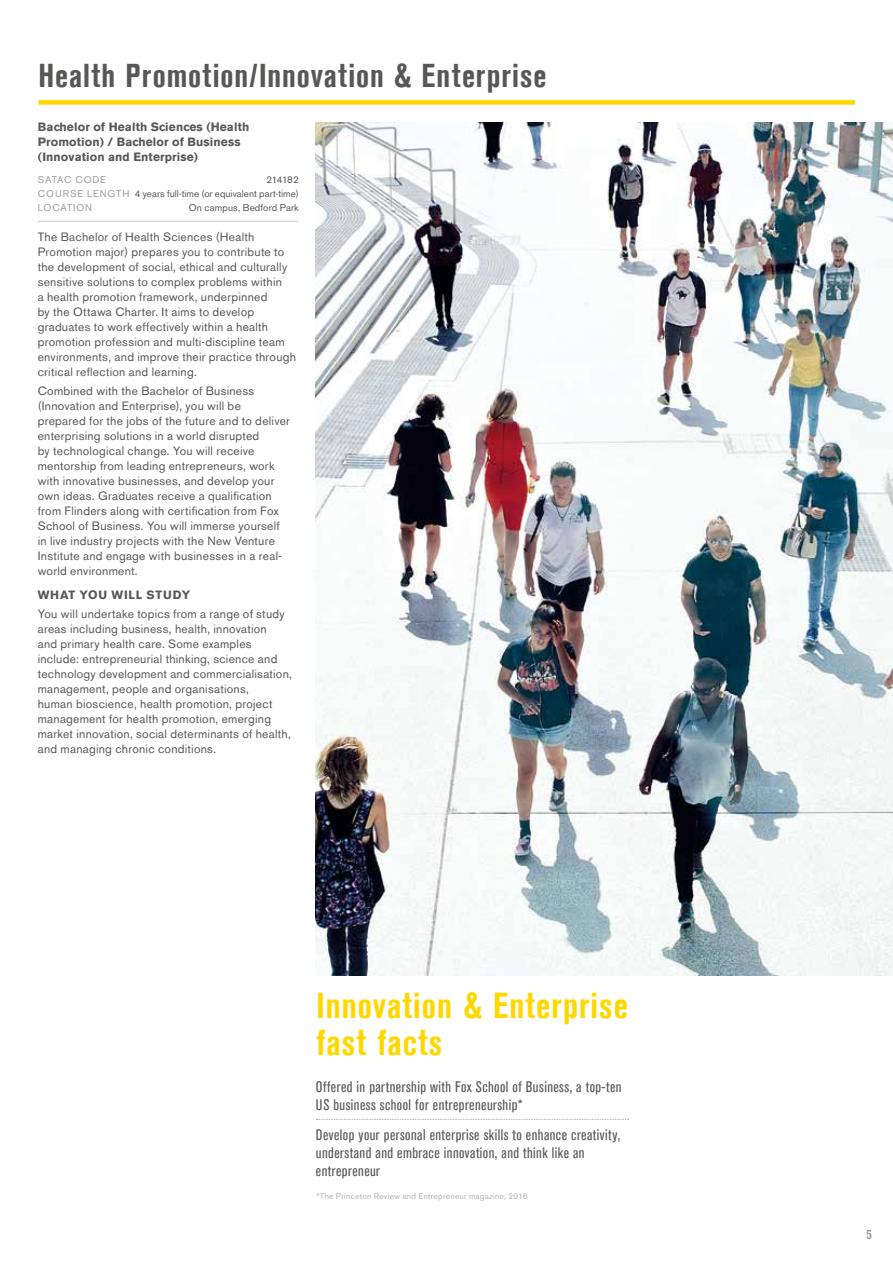
<style>
.page{position:relative;width:893px;height:1263px;background:#fff}
.page>*{position:absolute;margin:0;border:0;box-sizing:border-box;transform-origin:0 0}
.t1{font:700 condensed 36px/37.5px "Akzidenz Grotesk BE";letter-spacing:.03em;color:#ffd700}
.t2{font:700 condensed 33px "Akzidenz Grotesk BE";letter-spacing:.03em;color:#575756}
.t3{font:condensed 15.15px/18px "Akzidenz Grotesk Std";letter-spacing:.03em;color:#575756}
.t4{font:700 condensed 13.5px "Akzidenz Grotesk BE";color:#9d9d9c}
.t5{font:12px/15px "Akzidenz Grotesk BE";letter-spacing:.02em;color:#575756}
.t6{font:700 12px/15px "Akzidenz Grotesk BE";letter-spacing:.01em;color:#575756}
.t7{font:700 12px "Akzidenz Grotesk BE";letter-spacing:.065em;color:#575756}
.t8{font:9.75px/13.8px "Akzidenz Grotesk BE";letter-spacing:.01em;color:#575756;text-align:justify}
.t9{font:9.75px "Akzidenz Grotesk BE";letter-spacing:.08em;color:#9d9d9c}
.t10{font:8.25px "Akzidenz Grotesk BE";letter-spacing:.03em;color:#b3b2b2}
.s1{color:#9d9d9c}
</style>
<div class="page">
<div style="left:39px;top:100px;width:816px;height:5px;background:#ffd700"></div>
<hr style="left:38px;top:221px;width:260px;height:1px;background:#c6c6c6">
<img style="left:316px;top:123px;width:577px;height:852px">
<svg style="left:316px;top:1119px;width:312px;height:1px"></svg>
<h2 class="t2" style="left:38px;top:57px;width:510px">Health Promotion/Innovation &amp; Enterprise</h2>
<p class="t6" style="left:38px;top:120px;width:213px">Bachelor of Health Sciences (Health<br>Promotion) / Bachelor of Business (Innovation and Enterprise)</p>
<p class="t9" style="left:38px;top:174px;width:70px">SATAC CODE</p>
<p class="t8" style="left:38px;top:173px;width:262px;text-indent:228px">214182<br><span class="s1">COURSE LENGTH</span> 4 years full-time (or equivalent part-time)<br><span class="s1">LOCATION</span></p>
<p class="t8" style="left:189px;top:200px;width:111px">On campus, Bedford Park</p>
<p class="t5" style="left:38px;top:229px;width:260px">The Bachelor of Health Sciences (Health Promotion major) prepares you to contribute to the development of social, ethical and culturally sensitive solutions to complex problems within<br>a health promotion framework, underpinned<br>by the Ottawa Charter. It aims to develop graduates to work effectively within a health promotion profession and multi-discipline team environments, and improve their practice through critical reflection and learning.</p>
<p class="t5" style="left:38px;top:383px;width:254px">Combined with the Bachelor of Business (Innovation and Enterprise), you will be prepared for the jobs of the future and to deliver enterprising solutions in a world disrupted<br>by technological change. You will receive mentorship from leading entrepreneurs, work with innovative businesses, and develop your own ideas. Graduates receive a qualification from Flinders along with certification from Fox School of Business. You will immerse yourself in live industry projects with the New Venture Institute and engage with businesses in a real&shy;world environment.</p>
<p class="t7" style="left:38px;top:587px;width:154px">WHAT YOU WILL STUDY</p>
<p class="t5" style="left:38px;top:606px;width:256px">You will undertake topics from a range of study areas including business, health, innovation<br>and primary health care. Some examples include: entrepreneurial thinking, science and technology development and commercialisation, management, people and organisations,<br>human bioscience, health promotion, project management for health promotion, emerging market innovation, social determinants of health, and managing chronic conditions.</p>
<h1 class="t1" style="left:316px;top:987px;width:313px">Innovation &amp; Enterprise fast facts</h1>
<p class="t3" style="left:316px;top:1077px;width:307px">Offered in partnership with Fox School of Business, a top-ten<br>US business school for entrepreneurship*</p>
<p class="t3" style="left:316px;top:1126px;width:306px">Develop your personal enterprise skills to enhance creativity, understand and embrace innovation, and think like an entrepreneur</p>
<p class="t10" style="left:316px;top:1191px;width:213px">*The Princeton Review and Entrepreneur magazine, 2016</p>
<p class="t4" style="left:866px;top:1227px;width:7px">5</p>
</div>
